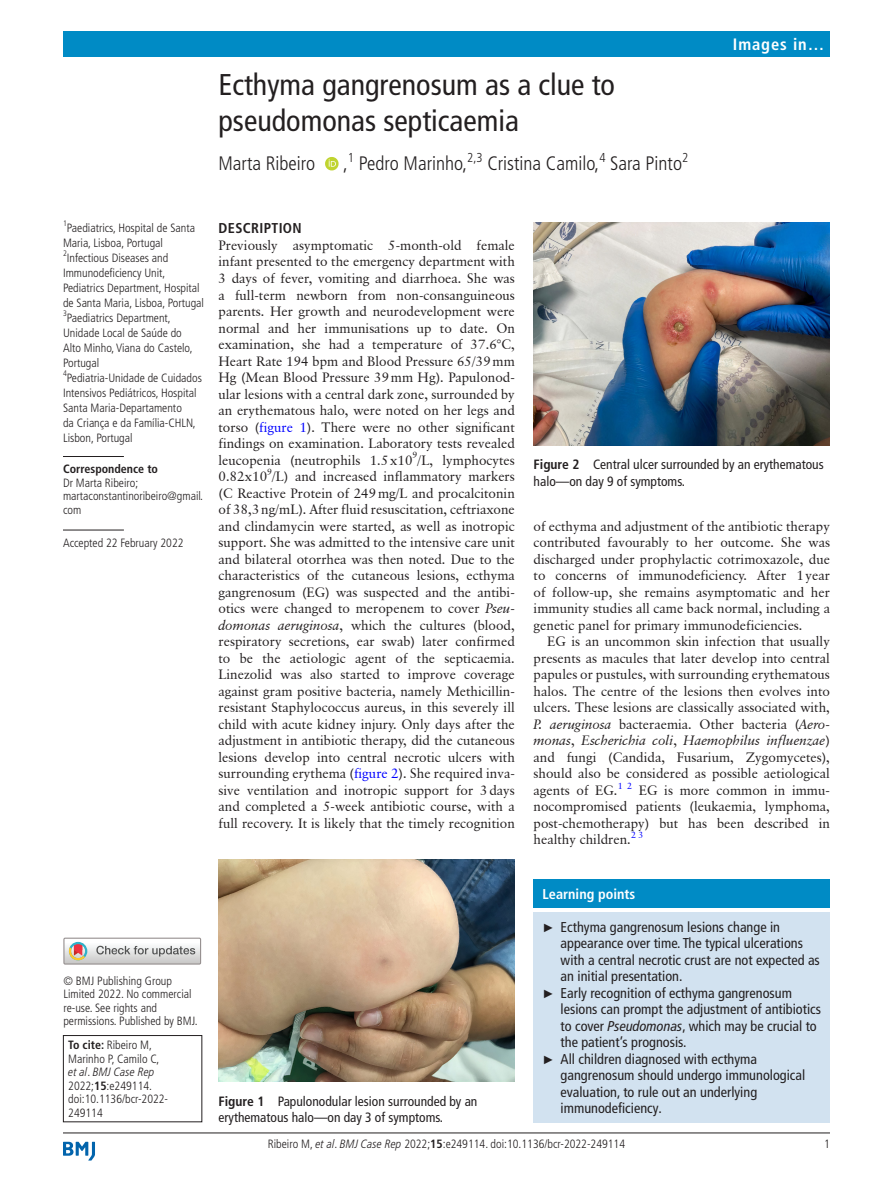
<style>
.page{position:relative;width:893px;height:1191px;background:#fff}
.page>*{position:absolute;margin:0;border:0;box-sizing:border-box;transform-origin:0 0}
.t1{font:condensed 30px/36px "Frutiger LT Pro";color:#231f20}
.t2{font:300 condensed 19.5px "Frutiger LT Pro";color:#231f20}
.t3{font:700 condensed 16.5px "Frutiger LT Std";letter-spacing:.055em;color:#fff}
.t4{font:condensed 14.25px "Frutiger LT Pro";color:#231f20}
.t5{font:700 condensed 14.25px "Frutiger LT Pro";color:#fff}
.t6{font:700 condensed 14.25px "Frutiger LT Pro";letter-spacing:.025em;color:#231f20}
.t7{font:13.5px/16.5px "Classical Garamond BT";color:#231f20;text-align:justify}
.t8{font:condensed 13.5px/16.5px "Frutiger LT Pro";color:#231f20}
.t9{font:300 condensed 12px/15px "Frutiger LT Pro";color:#231f20}
.t10{font:700 condensed 12px "Frutiger LT Pro";color:#231f20}
.s1{color:#00f}
.s2{font-style:italic}
.s3{font-weight:700}
.s4{font-family:"Arial";font-stretch:normal;font-size:12px}
</style>
<div class="page">
<hr style="left:63px;top:1132px;width:767px;height:1px;background:#231f20">
<svg style="left:63px;top:1141px;width:32px;height:19px"></svg>
<svg style="left:325px;top:157px;width:14px;height:13px"></svg>
<div style="left:63px;top:31px;width:767px;height:25px;background:#008bc5"></div>
<div style="left:63px;top:1035px;width:139px;height:87px;border:1px solid #231f20"></div>
<hr style="left:63px;top:456px;width:61px;height:1px;background:#231f20">
<hr style="left:63px;top:529px;width:61px;height:1px;background:#231f20">
<div style="left:63px;top:937px;width:138px;height:27px;border:1px solid #969090"></div>
<svg style="left:64px;top:938px;width:137px;height:26px"></svg>
<img style="left:219px;top:859px;width:296px;height:222px">
<img style="left:534px;top:223px;width:296px;height:222px">
<div style="left:534px;top:879px;width:296px;height:28px;background:#008bc5"></div>
<div style="left:534px;top:912px;width:296px;height:210px;background:#d2e2f0"></div>
<h1 class="t1" style="left:219px;top:66px;width:398px">Ecthyma gangrenosum as a clue to pseudomonas septicaemia</h1>
<h2 class="t2" style="left:219px;top:152px;width:98px">Marta Ribeiro</h2>
<h2 class="t2" style="left:343px;top:152px;width:347px">,<sup>1</sup> Pedro Marinho,<sup>2,3</sup> Cristina Camilo,<sup>4</sup> Sara Pinto<sup>2</sup></h2>
<p class="t3" style="left:733px;top:34px;width:93px">Images in…</p>
<p class="t9" style="left:63px;top:220px;width:143px"><sup>1</sup>Paediatrics, Hospital de Santa<br>Maria, Lisboa, Portugal<br><sup>2</sup>Infectious Diseases and<br>Immunodeficiency Unit,<br>Pediatrics Department, Hospital de Santa Maria, Lisboa, Portugal<br><sup>3</sup>Paediatrics Department,<br>Unidade Local de Saúde do<br>Alto Minho, Viana do Castelo,<br>Portugal<br><sup>4</sup>Pediatria-Unidade de Cuidados<br>Intensivos Pediátricos, Hospital<br>Santa Maria-Departamento<br>da Criança e da Família-CHLN,<br>Lisbon, Portugal</p>
<p class="t10" style="left:63px;top:462px;width:97px">Correspondence to</p>
<p class="t9" style="left:63px;top:476px;width:141px;line-height:13.5px">Dr Marta Ribeiro; martaconstantinoribeiro@gmail. com</p>
<p class="t9" style="left:63px;top:535px;width:122px">Accepted 22 February 2022</p>
<p class="t6" style="left:219px;top:220px;width:85px">DESCRIPTION</p>
<p class="t7" style="left:219px;top:237px;width:298px">Previously asymptomatic 5-month-old female infant presented to the emergency department with 3 days of fever, vomiting and diarrhoea. She was a full-term newborn from non-consanguineous parents. Her growth and neurodevelopment were normal and her immunisations up to date. On examination, she had a temperature of 37.6°C, Heart Rate 194 bpm and Blood Pressure 65/39mm Hg (Mean Blood Pressure 39mm Hg). Papulonod&shy;ular lesions with a central dark zone, surrounded by an erythematous halo, were noted on her legs and torso (<span class="s1">figure 1</span>). There were no other significant findings on examination. Laboratory tests revealed leucopenia (neutrophils 1.5x10<sup>9</sup>/L, lymphocytes 0.82x10<sup>9</sup>/L) and increased inflammatory markers (C Reactive Protein of 249mg/L and procalcitonin of 38,3ng/mL). After fluid resuscitation, ceftriaxone and clindamycin were started, as well as inotropic support. She was admitted to the intensive care unit and bilateral otorrhea was then noted. Due to the characteristics of the cutaneous lesions, ecthyma gangrenosum (EG) was suspected and the antibi&shy;otics were changed to meropenem to cover <span class="s2">Pseu&shy;domonas aeruginosa</span>, which the cultures (blood, respiratory secretions, ear swab) later confirmed to be the aetiologic agent of the septicaemia.<br>Linezolid was also started to improve coverage against gram positive bacteria, namely Methicillin&shy;resistant Staphylococcus aureus, in this severely ill child with acute kidney injury. Only days after the adjustment in antibiotic therapy, did the cutaneous lesions develop into central necrotic ulcers with surrounding erythema (<span class="s1">figure 2</span>). She required inva&shy;sive ventilation and inotropic support for 3days and completed a 5-week antibiotic course, with a full recovery. It is likely that the timely recognition</p>
<p class="t8" style="left:534px;top:456px;width:292px"><span class="s3">Figure 2</span> Central ulcer surrounded by an erythematous halo—on day 9 of symptoms.</p>
<p class="t7" style="left:534px;top:517px;width:298px">of ecthyma and adjustment of the antibiotic therapy contributed favourably to her outcome. She was discharged under prophylactic cotrimoxazole, due to concerns of immunodeficiency. After 1year of follow-up, she remains asymptomatic and her immunity studies all came back normal, including a genetic panel for primary immunodeficiencies.</p>
<p class="t7" style="left:534px;top:633px;width:298px;text-indent:14px">EG is an uncommon skin infection that usually presents as macules that later develop into central papules or pustules, with surrounding erythematous halos. The centre of the lesions then evolves into ulcers. These lesions are classically associated with, <span class="s2">P. aeruginosa</span> bacteraemia. Other bacteria (<span class="s2">Aero&shy;monas</span>, <span class="s2">Escherichia coli</span>, <span class="s2">Haemophilus influenzae</span>) and fungi (Candida, Fusarium, Zygomycetes), should also be considered as possible aetiological agents of EG.<sup>1</sup> <sup>2</sup> EG is more common in immu&shy;nocompromised patients (leukaemia, lymphoma, post-chemotherapy) but has been described in healthy children.<sup>2</sup> <sup>3</sup></p>
<p class="t9" style="left:63px;top:973px;width:136px;line-height:13.5px">© BMJ Publishing Group<br>Limited 2022. No commercial re-use. See rights and permissions. Published by BMJ.</p>
<p class="t9" style="left:68px;top:1038px;width:101px;line-height:13.5px"><span class="s3">To cite:</span> Ribeiro M,<br>Marinho P, Camilo C, <span class="s2">et al</span>. <span class="s2">BMJ Case Rep<br></span>2022;<span class="s3">15</span>:e249114. doi:10.1136/bcr-2022-<br>249114</p>
<p class="t8" style="left:219px;top:1092px;width:260px"><span class="s3">Figure 1</span> Papulonodular lesion surrounded by an erythematous halo—on day 3 of symptoms.</p>
<p class="t5" style="left:543px;top:885px;width:94px">Learning points</p>
<p class="t4" style="left:543px;top:918px;width:239px"><span class="s4">►</span> Ecthyma gangrenosum lesions change in</p>
<p class="t4" style="left:561px;top:935px;width:244px">appearance over time. The typical ulcerations</p>
<p class="t4" style="left:561px;top:951px;width:261px">with a central necrotic crust are not expected as</p>
<p class="t4" style="left:561px;top:968px;width:123px">an initial presentation.</p>
<p class="t4" style="left:543px;top:984px;width:251px"><span class="s4">►</span> Early recognition of ecthyma gangrenosum</p>
<p class="t4" style="left:561px;top:1001px;width:262px">lesions can prompt the adjustment of antibiotics</p>
<p class="t4" style="left:561px;top:1017px;width:258px">to cover <span class="s2">Pseudomonas</span>, which may be crucial to</p>
<p class="t4" style="left:561px;top:1034px;width:127px">the patient’s prognosis.</p>
<p class="t4" style="left:543px;top:1050px;width:216px"><span class="s4">►</span> All children diagnosed with ecthyma</p>
<p class="t4" style="left:561px;top:1067px;width:246px">gangrenosum should undergo immunological</p>
<p class="t4" style="left:561px;top:1083px;width:198px">evaluation, to rule out an underlying</p>
<p class="t4" style="left:561px;top:1100px;width:103px">immunodeficiency.</p>
<p class="t9" style="left:268px;top:1136px;width:359px">Ribeiro M, <span class="s2">et al</span>. <span class="s2">BMJ Case Rep</span> 2022;<span class="s3">15</span>:e249114. doi:10.1136/bcr-2022-249114</p>
<p class="t9" style="left:824px;top:1136px;width:7px">1</p>
</div>
